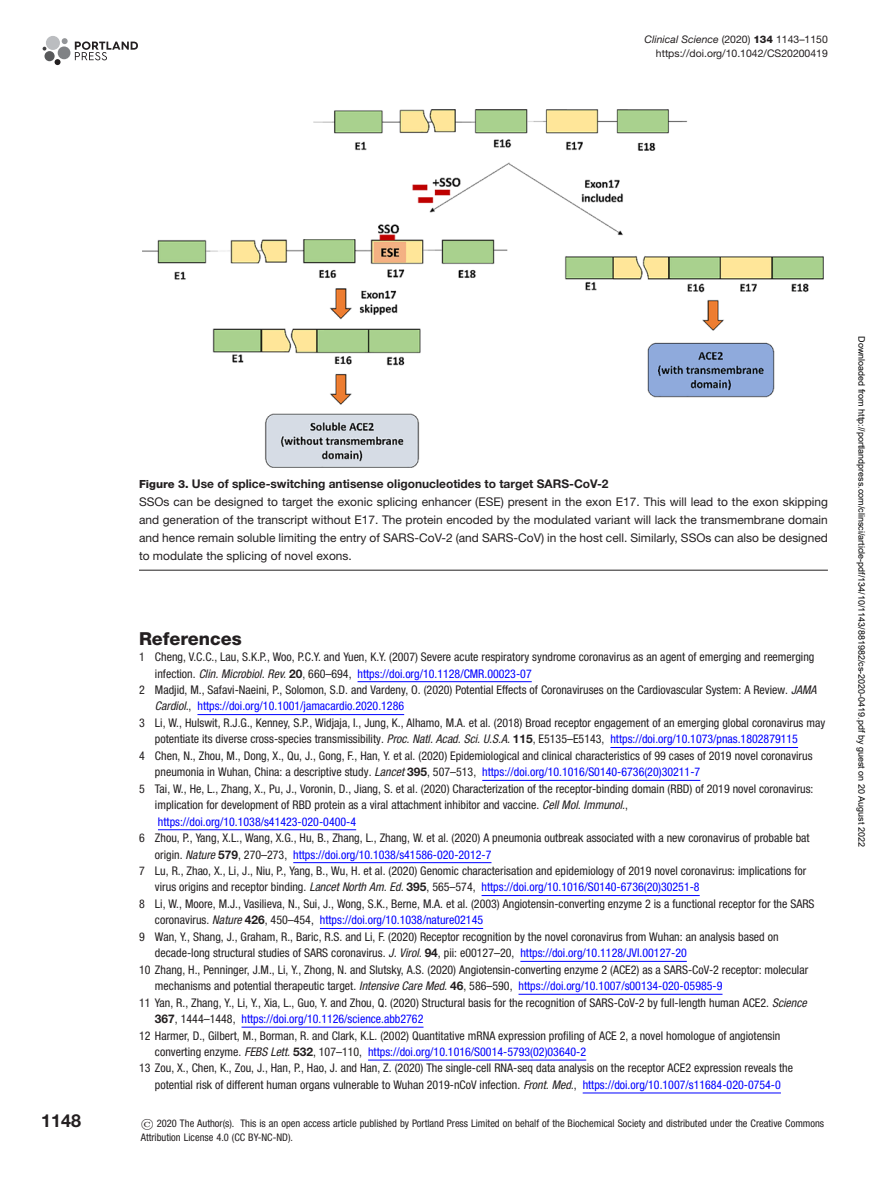
<style>
.page{position:relative;width:893px;height:1183px;background:#fff}
.page>*{position:absolute;margin:0;border:0;box-sizing:border-box;transform-origin:0 0}
.t1{font:800 18px "Helvetica Neue LT Std";color:#231f20}
.t2{font:700 18px "Helvetica Neue LT Std";color:#231f20}
.t3{font:condensed 12px "Helvetica Neue LT Std";color:#231f20}
.t4{font:condensed 12px "Helvetica Neue LT Std";color:#00f}
.t5{font:12px/18px "Helvetica Neue LT Std";color:#231f20}
.t6{font:condensed 10.5px/13.5px "Helvetica Neue LT Std";color:#231f20}
.t7{font:10.5px/13.6px "Helvetica Neue LT Std";color:#231f20;text-align:right}
.t8{font:9px "Arial";color:#000}
.s1{font-style:italic}
.s2{font-weight:800}
.s3{font-weight:800;font-size:11.25px}
.s4{font-weight:700}
.s5{color:#231f20}
.s6{font-style:italic;color:#231f20}
.s7{font-weight:700;font-stretch:normal;color:#231f20}
.s8{font-weight:700;font-stretch:normal}
.s9{color:#00f}
.s10{font-family:"SFRM0700";font-stretch:normal}
</style>
<div class="page">
<svg style="left:75px;top:41px;width:63px;height:19px"></svg>
<div style="left:46px;top:36px;width:14px;height:14px;background:#bbbdc0;border-radius:50%"></div>
<div style="left:58px;top:46px;width:12px;height:13px;background:#808285;border-radius:50%"></div>
<div style="left:45px;top:51px;width:10px;height:10px;background:#58595b;border-radius:50%"></div>
<svg style="left:55px;top:59px;width:6px;height:6px"></svg>
<svg style="left:62px;top:38px;width:6px;height:6px"></svg>
<svg style="left:43px;top:47px;width:3px;height:4px"></svg>
<img style="left:143px;top:109px;width:680px;height:358px">
<hr style="left:139px;top:569px;width:689px;height:1px;background:#231f20">
<hr style="left:358px;top:681px;width:174px;height:1px;background:#00f">
<hr style="left:197px;top:714px;width:207px;height:1px;background:#00f">
<hr style="left:610px;top:747px;width:188px;height:1px;background:#00f">
<hr style="left:482px;top:780px;width:218px;height:1px;background:#00f">
<hr style="left:158px;top:829px;width:198px;height:1px;background:#00f">
<hr style="left:293px;top:862px;width:198px;height:1px;background:#00f">
<hr style="left:482px;top:895px;width:218px;height:1px;background:#00f">
<hr style="left:320px;top:927px;width:163px;height:1px;background:#00f">
<hr style="left:520px;top:960px;width:167px;height:1px;background:#00f">
<hr style="left:518px;top:993px;width:204px;height:1px;background:#00f">
<hr style="left:242px;top:1026px;width:181px;height:1px;background:#00f">
<hr style="left:368px;top:1059px;width:218px;height:1px;background:#00f">
<hr style="left:583px;top:1092px;width:198px;height:1px;background:#00f">
<p class="t7" style="left:645px;top:33px;width:185px"><span class="s1">Clinical Science</span> (2020) <span class="s2">134</span> 1143–1150 https://doi.org/10.1042/CS20200419</p>
<p class="t5" style="left:139px;top:476px;width:690px"><span class="s3">Figure 3.</span> <span class="s4">Use of splice-switching antisense oligonucleotides to target SARS-CoV-2<br></span>SSOs can be designed to target the exonic splicing enhancer (ESE) present in the exon E17. This will lead to the exon skipping and generation of the transcript without E17. The protein encoded by the modulated variant will lack the transmembrane domain and hence remain soluble limiting the entry of SARS-CoV-2 (and SARS-CoV) in the host cell. Similarly, SSOs can also be designed to modulate the splicing of novel exons.</p>
<h1 class="t1" style="left:139px;top:631px;width:104px">References</h1>
<p class="t3" style="left:139px;top:652px;width:677px">1 Cheng, V.C.C., Lau, S.K.P., Woo, P.C.Y. and Yuen, K.Y. (2007) Severe acute respiratory syndrome coronavirus as an agent of emerging and reemerging</p>
<p class="t4" style="left:155px;top:668px;width:378px"><span class="s5">infection.</span> <span class="s6">Clin. Microbiol. Rev.</span> <span class="s7">20</span><span class="s5">, 660–694,</span> https://doi.org/10.1128/CMR.00023-07</p>
<p class="t3" style="left:139px;top:685px;width:679px">2 Madjid, M., Safavi-Naeini, P., Solomon, S.D. and Vardeny, O. (2020) Potential Effects of Coronaviruses on the Cardiovascular System: A Review. <span class="s1">JAMA</span></p>
<p class="t4" style="left:155px;top:701px;width:251px"><span class="s6">Cardiol.</span><span class="s5">,</span> https://doi.org/10.1001/jamacardio.2020.1286</p>
<p class="t3" style="left:139px;top:718px;width:688px">3 Li, W., Hulswit, R.J.G., Kenney, S.P., Widjaja, I., Jung, K., Alhamo, M.A. et al. (2018) Broad receptor engagement of an emerging global coronavirus may</p>
<p class="t3" style="left:155px;top:734px;width:644px">potentiate its diverse cross-species transmissibility. <span class="s1">Proc. Natl. Acad. Sci. U.S.A.</span> <span class="s8">115</span>, E5135–E5143, <span class="s9">https://doi.org/10.1073/pnas.1802879115</span></p>
<p class="t3" style="left:139px;top:751px;width:675px">4 Chen, N., Zhou, M., Dong, X., Qu, J., Gong, F., Han, Y. et al. (2020) Epidemiological and clinical characteristics of 99 cases of 2019 novel coronavirus</p>
<p class="t3" style="left:155px;top:767px;width:547px">pneumonia in Wuhan, China: a descriptive study. <span class="s1">Lancet</span> <span class="s8">395</span>, 507–513, <span class="s9">https://doi.org/10.1016/S0140-6736(20)30211-7</span></p>
<p class="t3" style="left:139px;top:783px;width:676px">5 Tai, W., He, L., Zhang, X., Pu, J., Voronin, D., Jiang, S. et al. (2020) Characterization of the receptor-binding domain (RBD) of 2019 novel coronavirus:</p>
<p class="t3" style="left:155px;top:800px;width:474px">implication for development of RBD protein as a viral attachment inhibitor and vaccine. <span class="s1">Cell Mol. Immunol.</span>,</p>
<p class="t4" style="left:158px;top:816px;width:200px">https://doi.org/10.1038/s41423-020-0400-4</p>
<p class="t3" style="left:139px;top:833px;width:672px">6 Zhou, P., Yang, X.L., Wang, X.G., Hu, B., Zhang, L., Zhang, W. et al. (2020) A pneumonia outbreak associated with a new coronavirus of probable bat</p>
<p class="t4" style="left:155px;top:849px;width:338px"><span class="s5">origin.</span> <span class="s6">Nature</span> <span class="s7">579</span><span class="s5">, 270–273,</span> https://doi.org/10.1038/s41586-020-2012-7</p>
<p class="t3" style="left:139px;top:866px;width:669px">7 Lu, R., Zhao, X., Li, J., Niu, P., Yang, B., Wu, H. et al. (2020) Genomic characterisation and epidemiology of 2019 novel coronavirus: implications for</p>
<p class="t4" style="left:155px;top:882px;width:546px"><span class="s5">virus origins and receptor binding.</span> <span class="s6">Lancet North Am. Ed.</span> <span class="s7">395</span><span class="s5">, 565–574,</span> https://doi.org/10.1016/S0140-6736(20)30251-8</p>
<p class="t3" style="left:139px;top:898px;width:677px">8 Li, W., Moore, M.J., Vasilieva, N., Sui, J., Wong, S.K., Berne, M.A. et al. (2003) Angiotensin-converting enzyme 2 is a functional receptor for the SARS</p>
<p class="t4" style="left:155px;top:915px;width:330px"><span class="s5">coronavirus.</span> <span class="s6">Nature</span> <span class="s7">426</span><span class="s5">, 450–454,</span> https://doi.org/10.1038/nature02145</p>
<p class="t3" style="left:139px;top:931px;width:641px">9 Wan, Y., Shang, J., Graham, R., Baric, R.S. and Li, F. (2020) Receptor recognition by the novel coronavirus from Wuhan: an analysis based on</p>
<p class="t3" style="left:155px;top:948px;width:533px">decade-long structural studies of SARS coronavirus. <span class="s1">J. Virol.</span> <span class="s8">94</span>, pii: e00127–20, <span class="s9">https://doi.org/10.1128/JVI.00127-20</span></p>
<p class="t3" style="left:139px;top:964px;width:671px">10 Zhang, H., Penninger, J.M., Li, Y., Zhong, N. and Slutsky, A.S. (2020) Angiotensin-converting enzyme 2 (ACE2) as a SARS-CoV-2 receptor: molecular</p>
<p class="t3" style="left:155px;top:981px;width:569px">mechanisms and potential therapeutic target. <span class="s1">Intensive Care Med.</span> <span class="s8">46</span>, 586–590, <span class="s9">https://doi.org/10.1007/s00134-020-05985-9</span></p>
<p class="t3" style="left:139px;top:997px;width:669px">11 Yan, R., Zhang, Y., Li, Y., Xia, L., Guo, Y. and Zhou, Q. (2020) Structural basis for the recognition of SARS-CoV-2 by full-length human ACE2. <span class="s1">Science</span></p>
<p class="t4" style="left:155px;top:1014px;width:270px"><span class="s7">367</span><span class="s5">, 1444–1448,</span> https://doi.org/10.1126/science.abb2762</p>
<p class="t3" style="left:139px;top:1030px;width:643px">12 Harmer, D., Gilbert, M., Borman, R. and Clark, K.L. (2002) Quantitative mRNA expression profiling of ACE 2, a novel homologue of angiotensin</p>
<p class="t4" style="left:155px;top:1046px;width:433px"><span class="s5">converting enzyme.</span> <span class="s6">FEBS Lett.</span> <span class="s7">532</span><span class="s5">, 107–110,</span> https://doi.org/10.1016/S0014-5793(02)03640-2</p>
<p class="t3" style="left:139px;top:1063px;width:656px">13 Zou, X., Chen, K., Zou, J., Han, P., Hao, J. and Han, Z. (2020) The single-cell RNA-seq data analysis on the receptor ACE2 expression reveals the</p>
<p class="t3" style="left:155px;top:1079px;width:627px">potential risk of different human organs vulnerable to Wuhan 2019-nCoV infection. <span class="s1">Front. Med.</span>, <span class="s9">https://doi.org/10.1007/s11684-020-0754-0</span></p>
<h1 class="t2" style="left:41px;top:1113px;width:41px">1148</h1>
<p class="t6" style="left:141px;top:1117px;width:685px"><span class="s10">©</span> 2020 The Author(s). This is an open access article published by Portland Press Limited on behalf of the Biochemical Society and distributed under the Creative Commons<br>Attribution License 4.0 (CC BY-NC-ND).</p>
<p class="t8" style="left:865px;top:336px;width:512px;rotate:90deg">Downloaded from http://portlandpress.com/clinsci/article-pdf/134/10/1143/881982/cs-2020-0419.pdf by guest on 20 August 2022</p>
</div>
